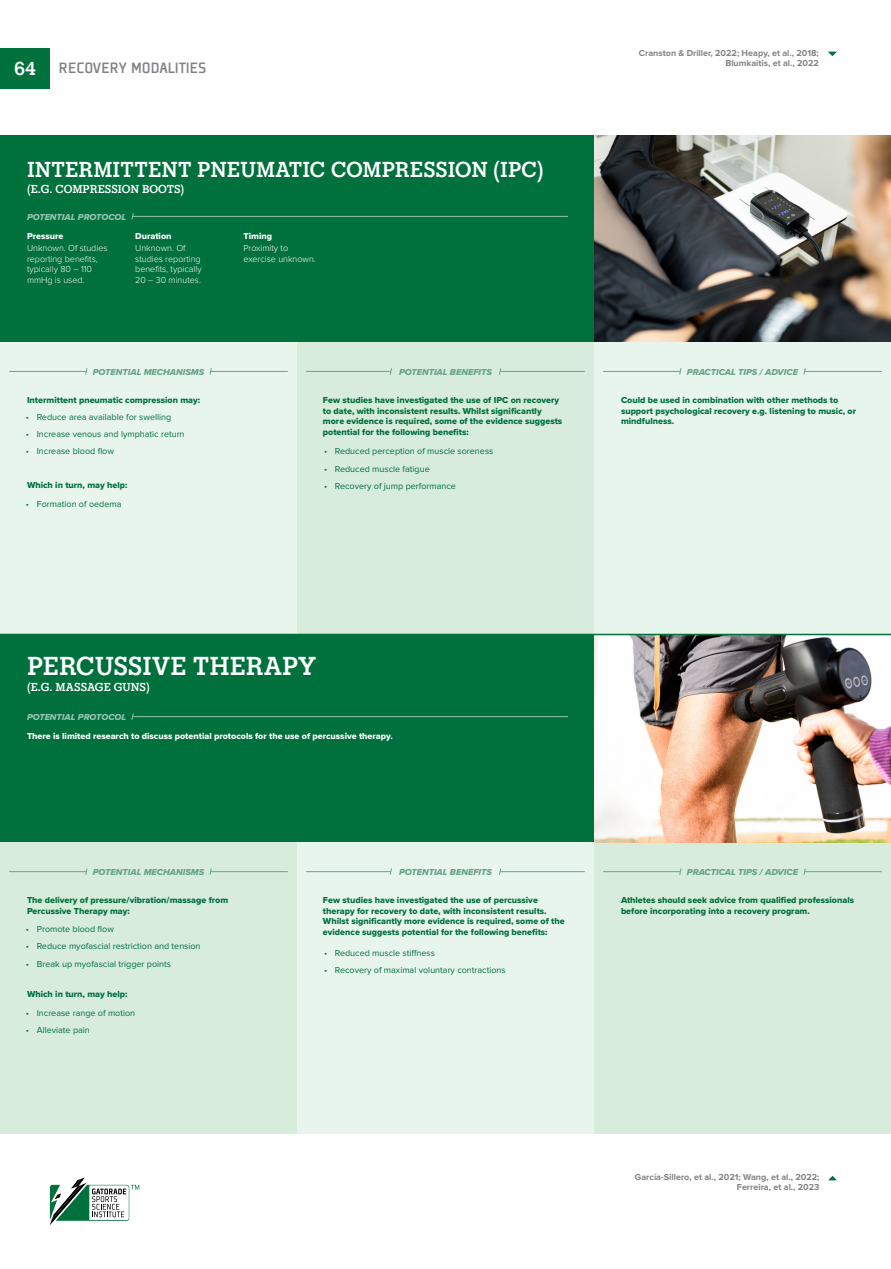
<style>
.page{position:relative;width:891px;height:1269px;background:#fff}
.page>*{position:absolute;margin:0;border:0;box-sizing:border-box;transform-origin:0 0}
.t1{font:700 27px "Gatorade";letter-spacing:.005em;color:#fff}
.t2{font:700 22.5px "Gatorade";color:#fff}
.t3{font:500 16.5px "Plexes Pro";color:#808285}
.t4{font:700 12px "Gatorade";color:#fff}
.t5{font:9px/10.5px "Proxima Nova Extrabld";color:#00703c}
.t6{font:9px "Proxima Nova";color:#00703c}
.t7{font:300 9px/10.5px "Proxima Nova";color:#fff}
.t8{font:700 9px/10.5px "Proxima Nova";color:#808285;text-align:right}
.t9{font:9px "Proxima Nova Extrabld It";color:#66a486}
.t10{font:9px "Proxima Nova Extrabld";color:#fff}
.t11{font:9px "Proxima Nova Extrabld It";color:#97c2af}
.s1{font-family:"Gatorade";font-weight:700;font-size:19.5px;color:#fff}
</style>
<div class="page">
<svg style="left:50px;top:1178px;width:89px;height:47px"></svg>
<div style="left:0;top:48px;width:50px;height:40px;background:#00703c"></div>
<svg style="left:828px;top:1176px;width:9px;height:4px"></svg>
<svg style="left:828px;top:52px;width:9px;height:4px"></svg>
<div style="left:0;top:135px;width:594px;height:207px;background:#00703c"></div>
<div style="left:0;top:635px;width:594px;height:207px;background:#00703c"></div>
<div style="left:0;top:342px;width:297px;height:292px;background:#e8f5ed"></div>
<div style="left:0;top:842px;width:297px;height:292px;background:#d8ecdb"></div>
<div style="left:297px;top:342px;width:297px;height:292px;background:#d8ecdb"></div>
<div style="left:297px;top:842px;width:297px;height:292px;background:#e8f5ed"></div>
<div style="left:594px;top:342px;width:297px;height:292px;background:#e8f5ed"></div>
<div style="left:594px;top:842px;width:297px;height:292px;background:#d8ecdb"></div>
<hr style="left:133px;top:216px;width:435px;height:1px;background:#97c2af">
<svg style="left:131px;top:213px;width:3px;height:7px"></svg>
<hr style="left:133px;top:716px;width:435px;height:1px;background:#97c2af">
<svg style="left:131px;top:713px;width:3px;height:7px"></svg>
<hr style="left:211px;top:371px;width:77px;height:1px;background:#66a486">
<svg style="left:209px;top:368px;width:3px;height:7px"></svg>
<hr style="left:9px;top:371px;width:77px;height:1px;background:#66a486">
<svg style="left:85px;top:368px;width:3px;height:7px"></svg>
<hr style="left:211px;top:871px;width:77px;height:1px;background:#66a486">
<svg style="left:209px;top:868px;width:3px;height:7px"></svg>
<hr style="left:9px;top:871px;width:77px;height:1px;background:#66a486">
<svg style="left:85px;top:868px;width:3px;height:7px"></svg>
<hr style="left:500px;top:371px;width:85px;height:1px;background:#66a486">
<hr style="left:306px;top:371px;width:85px;height:1px;background:#66a486">
<hr style="left:500px;top:871px;width:85px;height:1px;background:#66a486">
<hr style="left:306px;top:871px;width:85px;height:1px;background:#66a486">
<hr style="left:804px;top:371px;width:78px;height:1px;background:#66a486">
<svg style="left:803px;top:368px;width:3px;height:7px"></svg>
<hr style="left:603px;top:371px;width:78px;height:1px;background:#66a486">
<svg style="left:679px;top:368px;width:3px;height:7px"></svg>
<hr style="left:804px;top:871px;width:78px;height:1px;background:#66a486">
<svg style="left:803px;top:868px;width:3px;height:7px"></svg>
<hr style="left:603px;top:871px;width:78px;height:1px;background:#66a486">
<svg style="left:679px;top:868px;width:3px;height:7px"></svg>
<img style="left:594px;top:135px;width:297px;height:207px">
<img style="left:594px;top:635px;width:297px;height:207px">
<hr style="left:0;top:634px;width:891px;height:1px;background:#00703c">
<h3 class="t3" style="left:14px;top:58px;width:194px"><span class="s1">64</span> RECOVERY MODALITIES</h3>
<h2 class="t2" style="left:27px;top:157px;width:518px">INTERMITTENT PNEUMATIC COMPRESSION (IPC)</h2>
<h3 class="t4" style="left:27px;top:183px;width:159px">(E.G. COMPRESSION BOOTS)</h3>
<p class="t11" style="left:27px;top:210px;width:101px">POTENTIAL PROTOCOL</p>
<p class="t10" style="left:27px;top:231px;width:38px">Pressure</p>
<p class="t7" style="left:27px;top:243px;width:82px">Unknown. Of studies reporting benefits, typically 80 – 110 mmHg is used.</p>
<p class="t10" style="left:135px;top:231px;width:38px">Duration</p>
<p class="t7" style="left:135px;top:243px;width:68px">Unknown. Of studies reporting benefits, typically<br>20 – 30 minutes.</p>
<p class="t9" style="left:93px;top:365px;width:113px">POTENTIAL MECHANISMS</p>
<p class="t10" style="left:243px;top:231px;width:30px">Timing</p>
<p class="t7" style="left:243px;top:243px;width:74px">Proximity to exercise unknown.</p>
<p class="t9" style="left:399px;top:365px;width:94px">POTENTIAL BENEFITS</p>
<p class="t5" style="left:27px;top:395px;width:175px">Intermittent pneumatic compression may:</p>
<p class="t5" style="left:323px;top:395px;width:241px">Few studies have investigated the use of IPC on recovery to date, with inconsistent results. Whilst significantly more evidence is required, some of the evidence suggests potential for the following benefits:</p>
<p class="t6" style="left:26px;top:412px;width:147px">• Reduce area available for swelling</p>
<p class="t6" style="left:26px;top:429px;width:160px">• Increase venous and lymphatic return</p>
<p class="t6" style="left:26px;top:446px;width:90px">• Increase blood flow</p>
<p class="t6" style="left:324px;top:446px;width:171px">• Reduced perception of muscle soreness</p>
<p class="t6" style="left:324px;top:464px;width:107px">• Reduced muscle fatigue</p>
<p class="t6" style="left:324px;top:481px;width:134px">• Recovery of jump performance</p>
<p class="t5" style="left:27px;top:480px;width:102px">Which in turn, may help:</p>
<p class="t6" style="left:26px;top:499px;width:97px">• Formation of oedema</p>
<p class="t8" style="left:639px;top:48px;width:181px">Cranston &amp; Driller, 2022; Heapy, et al., 2018;<br>Blumkaitis, et al., 2022</p>
<p class="t9" style="left:687px;top:365px;width:113px">PRACTICAL TIPS / ADVICE</p>
<p class="t5" style="left:621px;top:395px;width:237px">Could be used in combination with other methods to support psychological recovery e.g. listening to music, or mindfulness.</p>
<h1 class="t1" style="left:27px;top:651px;width:290px">PERCUSSIVE THERAPY</h1>
<h3 class="t4" style="left:27px;top:681px;width:124px">(E.G. MASSAGE GUNS)</h3>
<p class="t11" style="left:27px;top:710px;width:101px">POTENTIAL PROTOCOL</p>
<p class="t10" style="left:27px;top:731px;width:367px">There is limited research to discuss potential protocols for the use of percussive therapy.</p>
<p class="t9" style="left:93px;top:865px;width:113px">POTENTIAL MECHANISMS</p>
<p class="t5" style="left:27px;top:896px;width:203px">The delivery of pressure/vibration/massage from<br>Percussive Therapy may:</p>
<p class="t6" style="left:26px;top:924px;width:90px">• Promote blood flow</p>
<p class="t6" style="left:26px;top:941px;width:176px">• Reduce myofascial restriction and tension</p>
<p class="t6" style="left:26px;top:959px;width:147px">• Break up myofascial trigger points</p>
<p class="t5" style="left:27px;top:990px;width:102px">Which in turn, may help:</p>
<p class="t6" style="left:26px;top:1008px;width:111px">• Increase range of motion</p>
<p class="t6" style="left:26px;top:1025px;width:65px">• Alleviate pain</p>
<p class="t9" style="left:399px;top:865px;width:94px">POTENTIAL BENEFITS</p>
<p class="t5" style="left:323px;top:896px;width:243px">Few studies have investigated the use of percussive therapy for recovery to date, with inconsistent results.<br>Whilst significantly more evidence is required, some of the evidence suggests potential for the following benefits:</p>
<p class="t6" style="left:324px;top:948px;width:112px">• Reduced muscle stiffness</p>
<p class="t6" style="left:324px;top:965px;width:183px">• Recovery of maximal voluntary contractions</p>
<p class="t9" style="left:687px;top:865px;width:113px">PRACTICAL TIPS / ADVICE</p>
<p class="t5" style="left:621px;top:896px;width:235px">Athletes should seek advice from qualified professionals before incorporating into a recovery program.</p>
<p class="t8" style="left:635px;top:1172px;width:186px">García-Sillero, et al., 2021; Wang, et al., 2022;<br>Ferreira, et al., 2023</p>
</div>
